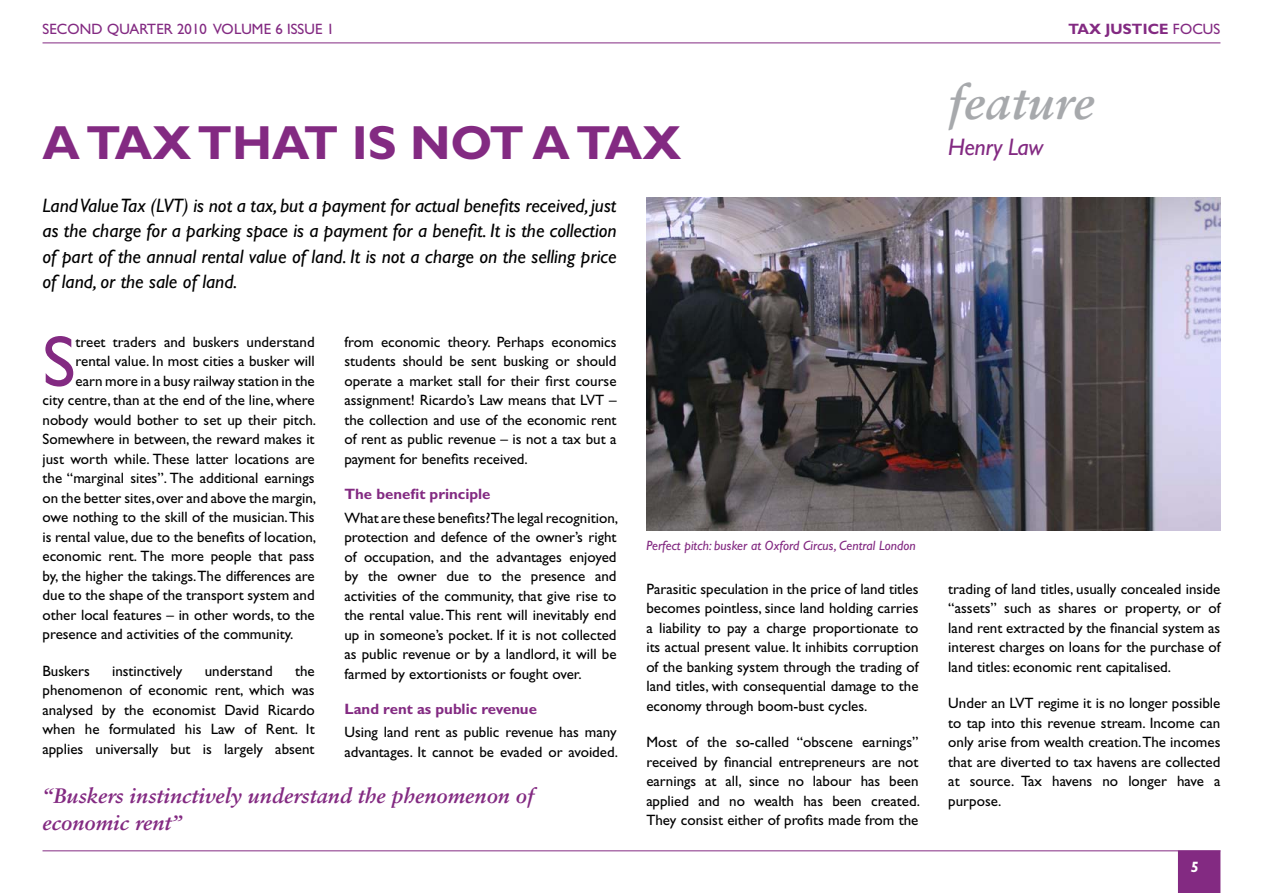
<style>
.page{position:relative;width:1263px;height:893px;background:#fff}
.page>*{position:absolute;margin:0;border:0;box-sizing:border-box;transform-origin:0 0}
.Body_text_drop_cap{font:72.15px "Gill Sans";color:#832a82}
.Front_page_title{font:700 48px "Gill Sans";color:#832a82}
.Body_text{font:italic 700 48px "Sabon";color:#a7a9ac}
.byline{font:italic 24px "Gill Sans";letter-spacing:-.02em;color:#832a82}
.Pull_quote_starter{font:italic 700 21px/27px "Sabon";color:#832a82}
.Standfirst{font:italic 19.5px/25.5px "Gill Sans";color:#000;text-align:justify}
.Body_text-2{font:15px/19.5px "Gill Sans";color:#000;text-align:justify}
.Body_text_drop_cap-2{font:15px "Gill Sans";color:#000}
.Crosshead{font:700 15px "Gill Sans";color:#832a82}
.t1{font:15px "Gill Sans";color:#832a82}
.t2{font:italic 700 15px "Gill Sans";color:#fff}
.Picture_caption{font:italic 13.5px "Gill Sans";color:#832a82}
.s1{font-weight:400}
</style>
<div class="page">
<hr style="left:43px;top:43px;width:1177px;height:1px;background:#832a82">
<hr style="left:43px;top:850px;width:1177px;height:1px;background:#832a82">
<div style="left:1178px;top:850px;width:42px;height:43px;background:#832a82"></div>
<img style="left:646px;top:197px;width:574px;height:333px">
<p class="t1" style="left:43px;top:20px;width:294px">SECOND QUARTER 2010 VOLUME 6 ISSUE 1</p>
<p class="Crosshead" style="left:1068px;top:20px;width:154px">TAX JUSTICE <span class="s1">FOCUS</span></p>
<p class="Front_page_title" style="left:43px;top:114px;width:640px">A TAX THAT IS NOT A TAX</p>
<p class="Standfirst" style="left:43px;top:192px;width:576px">Land Value Tax (LVT) is not a tax, but a payment for actual benefits received, just as the charge for a parking space is a payment for a benefit. It is the collection of part of the annual rental value of land. It is not a charge on the selling price of land, or the sale of land.</p>
<p class="Body_text_drop_cap" style="left:43px;top:320px;width:35px">S</p>
<p class="Body_text_drop_cap-2" style="left:76px;top:333px;width:241px">treet traders and buskers understand</p>
<p class="Body_text_drop_cap-2" style="left:76px;top:353px;width:241px">rental value. In most cities a busker will</p>
<p class="Body_text_drop_cap-2" style="left:76px;top:372px;width:241px">earn more in a busy railway station in the</p>
<p class="Body_text_drop_cap-2" style="left:43px;top:392px;width:274px">city centre, than at the end of the line, where</p>
<p class="Body_text_drop_cap-2" style="left:43px;top:411px;width:275px">nobody would bother to set up their pitch.</p>
<p class="Body_text_drop_cap-2" style="left:43px;top:431px;width:274px">Somewhere in between, the reward makes it</p>
<p class="Body_text_drop_cap-2" style="left:43px;top:450px;width:274px">just worth while. These latter locations are</p>
<p class="Body_text_drop_cap-2" style="left:43px;top:470px;width:274px">the “marginal sites”. The additional earnings</p>
<p class="Body_text_drop_cap-2" style="left:43px;top:489px;width:275px">on the better sites, over and above the margin,</p>
<p class="Body_text_drop_cap-2" style="left:43px;top:509px;width:274px">owe nothing to the skill of the musician. This</p>
<p class="Body_text_drop_cap-2" style="left:43px;top:528px;width:275px">is rental value, due to the benefits of location,</p>
<p class="Body_text_drop_cap-2" style="left:43px;top:548px;width:274px">economic rent. The more people that pass</p>
<p class="Body_text_drop_cap-2" style="left:43px;top:567px;width:274px">by, the higher the takings. The differences are</p>
<p class="Body_text_drop_cap-2" style="left:43px;top:587px;width:274px">due to the shape of the transport system and</p>
<p class="Body_text_drop_cap-2" style="left:43px;top:606px;width:274px">other local features – in other words, to the</p>
<p class="Body_text_drop_cap-2" style="left:43px;top:626px;width:252px">presence and activities of the community.</p>
<p class="Body_text-2" style="left:43px;top:661px;width:49px">Buskers</p>
<p class="Body_text-2" style="left:112px;top:661px;width:72px">instinctively</p>
<p class="Body_text-2" style="left:205px;top:661px;width:70px">understand</p>
<p class="Body_text-2" style="left:43px;top:661px;width:274px;text-indent:252px">the phenomenon of economic rent, which was analysed by the economist David Ricardo when he formulated his Law of Rent. It applies universally but is largely absent</p>
<p class="Body_text-2" style="left:344px;top:332px;width:274px">from economic theory. Perhaps economics students should be sent busking or should operate a market stall for their first course assignment! Ricardo’s Law means that LVT – the collection and use of the economic rent of rent as public revenue – is not a tax but a payment for benefits received.</p>
<p class="Crosshead" style="left:344px;top:485px;width:148px">The benefit principle</p>
<p class="Body_text-2" style="left:344px;top:508px;width:275px">What are these benefits? The legal recognition, protection and defence of the owner’s right of occupation, and the advantages enjoyed by the owner due to the presence and activities of the community, that give rise to the rental value. This rent will inevitably end up in someone’s pocket. If it is not collected as public revenue or by a landlord, it will be farmed by extortionists or fought over.</p>
<p class="Crosshead" style="left:344px;top:700px;width:194px">Land rent as public revenue</p>
<p class="Body_text-2" style="left:344px;top:723px;width:275px">Using land rent as public revenue has many advantages. It cannot be evaded or avoided.</p>
<p class="Pull_quote_starter" style="left:43px;top:782px;width:493px">“Buskers instinctively understand the phenomenon of economic rent”</p>
<p class="Picture_caption" style="left:646px;top:538px;width:271px">Perfect pitch: busker at Oxford Circus, Central London</p>
<p class="Body_text-2" style="left:646px;top:579px;width:274px">Parasitic speculation in the price of land titles becomes pointless, since land holding carries a liability to pay a charge proportionate to its actual present value. It inhibits corruption of the banking system through the trading of land titles, with consequential damage to the economy through boom-bust cycles.</p>
<p class="Body_text-2" style="left:646px;top:733px;width:275px">Most of the so-called “obscene earnings” received by financial entrepreneurs are not earnings at all, since no labour has been applied and no wealth has been created.<br>They consist either of profits made from the</p>
<p class="Body_text" style="left:948px;top:73px;width:148px">feature</p>
<p class="byline" style="left:948px;top:133px;width:96px">Henry Law</p>
<p class="Body_text-2" style="left:948px;top:579px;width:274px">trading of land titles, usually concealed inside “assets” such as shares or property, or of land rent extracted by the financial system as interest charges on loans for the purchase of land titles: economic rent capitalised.</p>
<p class="Body_text-2" style="left:948px;top:694px;width:274px">Under an LVT regime it is no longer possible to tap into this revenue stream. Income can only arise from wealth creation.The incomes that are diverted to tax havens are collected at source. Tax havens no longer have a purpose.</p>
<p class="t2" style="left:1191px;top:858px;width:10px">5</p>
</div>
